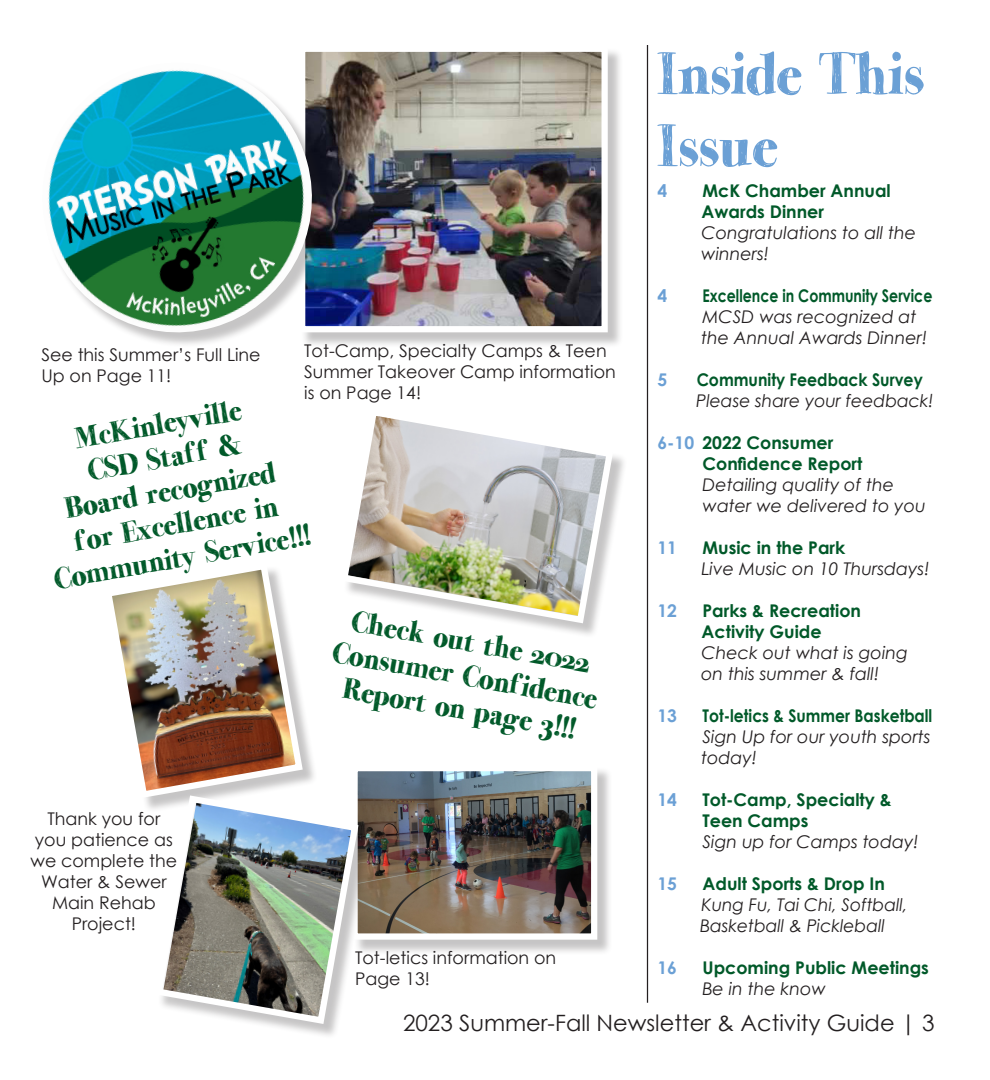
<style>
.page{position:relative;width:990px;height:1080px;background:#fff}
.page>*{position:absolute;margin:0;border:0;box-sizing:border-box;transform-origin:0 0}
.t1{font:60px/72px "Moms Diner";color:#6ba0d5}
.t2{font:30px/33.8px "Moms Diner";color:#005929;text-align:center}
.t3{font:22.5px "Century Gothic";color:#231f20}
.t4{font:italic 17.5px "Century Gothic";color:#231f20}
.t5{font:17.5px/21px "Century Gothic";color:#231f20}
.t6{font:700 17.5px/21px "Century Gothic";color:#005929}
.t7{font:700 17.5px/21px "Century Gothic";color:#005929;scale:.81 1}
.t8{font:700 17.5px "Century Gothic";color:#005929;scale:.89 1}
.t9{font:700 17.5px "Century Gothic";color:#005929;scale:.9 1}
.t10{font:700 17.5px "Century Gothic";color:#6ba0d5}
.s1{font-weight:400;font-style:italic;color:#231f20}
.s2{color:#6ba0d5}
</style>
<div class="page">
<div style="left:301px;top:48px;width:322px;height:300px;background:#231f20;opacity:.26"></div>
<img style="left:306px;top:53px;width:295px;height:272px">
<div style="left:299px;top:46px;width:309px;height:286px;border:6px solid #fff"></div>
<hr style="left:647px;top:45px;width:1px;height:958px;background:#231f20">
<div style="left:107px;top:565px;width:211px;height:248px;background:#231f20;opacity:.26"></div>
<img style="left:107px;top:565px;width:199px;height:237px">
<div style="left:353px;top:767px;width:260px;height:188px;background:#231f20;opacity:.26"></div>
<img style="left:358px;top:772px;width:232px;height:161px">
<div style="left:351px;top:765px;width:246px;height:175px;border:6px solid #fff"></div>
<div style="left:343px;top:411px;width:285px;height:227px;background:#231f20;opacity:.26"></div>
<img style="left:343px;top:411px;width:274px;height:216px">
<div style="left:157px;top:798px;width:216px;height:241px;background:#231f20;opacity:.26"></div>
<img style="left:151px;top:792px;width:211px;height:236px">
<img style="left:48px;top:63px;width:279px;height:284px">
<p class="t1" style="left:658px;top:43px;width:268px">Inside This<br>Issue</p>
<p class="t10" style="left:658px;top:177px;width:11px">4</p>
<p class="t6" style="left:702px;top:179px;width:190px">McK Chamber Annual</p>
<p class="t6" style="left:702px;top:200px;width:124px">Awards Dinner</p>
<p class="t4" style="left:702px;top:220px;width:216px">Congratulations to all the</p>
<p class="t4" style="left:701px;top:241px;width:69px">winners!</p>
<p class="t10" style="left:658px;top:282px;width:11px">4</p>
<p class="t7" style="left:702px;top:284px;width:285px">Excellence in Community Service<br><span class="s1">MCSD was recognized at</span></p>
<p class="t4" style="left:701px;top:325px;width:228px">the Annual Awards Dinner!</p>
<p class="t10" style="left:658px;top:366px;width:11px">5</p>
<p class="t9" style="left:697px;top:366px;width:253px">Community Feedback Survey</p>
<p class="t4" style="left:696px;top:388px;width:239px">Please share your feedback!</p>
<p class="t6" style="left:702px;top:431px;width:161px;text-indent:-45px"><span class="s2">6-10</span> 2022 Consumer<br>Confidence Report</p>
<p class="t4" style="left:702px;top:472px;width:193px">Detailing quality of the</p>
<p class="t4" style="left:702px;top:493px;width:225px">water we delivered to you</p>
<p class="t10" style="left:658px;top:534px;width:21px">11</p>
<p class="t6" style="left:702px;top:536px;width:144px">Music in the Park</p>
<p class="t4" style="left:702px;top:556px;width:230px">Live Music on 10 Thursdays!</p>
<p class="t10" style="left:658px;top:597px;width:21px">12</p>
<p class="t6" style="left:702px;top:599px;width:208px">Parks &amp; Recreation<br>Activity Guide<br><span class="s1">Check out what is going</span></p>
<p class="t4" style="left:701px;top:661px;width:180px">on this summer &amp; fall!</p>
<p class="t10" style="left:658px;top:702px;width:21px">13</p>
<p class="t8" style="left:702px;top:702px;width:260px">Tot-letics &amp; Summer Basketball</p>
<p class="t4" style="left:702px;top:724px;width:230px">Sign Up for our youth sports</p>
<p class="t4" style="left:701px;top:745px;width:57px">today!</p>
<p class="t10" style="left:658px;top:786px;width:21px">14</p>
<p class="t6" style="left:702px;top:788px;width:191px">Tot-Camp, Specialty &amp;</p>
<p class="t6" style="left:702px;top:809px;width:108px">Teen Camps</p>
<p class="t4" style="left:702px;top:829px;width:218px">Sign up for Camps today!</p>
<p class="t10" style="left:658px;top:870px;width:21px">15</p>
<p class="t6" style="left:702px;top:872px;width:184px">Adult Sports &amp; Drop In</p>
<p class="t4" style="left:702px;top:892px;width:208px">Kung Fu, Tai Chi, Softball,</p>
<p class="t4" style="left:700px;top:913px;width:186px">Basketball &amp; Pickleball</p>
<p class="t10" style="left:658px;top:954px;width:21px">16</p>
<p class="t6" style="left:702px;top:956px;width:228px">Upcoming Public Meetings</p>
<p class="t4" style="left:702px;top:976px;width:125px">Be in the know</p>
<p class="t3" style="left:403px;top:1007px;width:533px">2023 Summer-Fall Newsletter &amp; Activity Guide | 3</p>
<p class="t5" style="left:304px;top:340px;width:313px">Tot-Camp, Specialty Camps &amp; Teen<br>Summer Takeover Camp information is on Page 14!</p>
<p class="t5" style="left:41px;top:343px;width:221px">See this Summer’s Full Line<br>Up on Page 11!</p>
<p class="t2" style="left:28px;top:433px;width:261px;rotate:-10deg">McKinleyville<br>CSD Staff &amp;<br>Board recognized for Excellence in<br>Community Service!!!</p>
<p class="t2" style="left:341px;top:605px;width:270px;rotate:10deg">Check out the 2022<br>Consumer Confidence<br>Report on page 3!!!</p>
<p class="t5" style="left:31px;top:808px;width:148px;text-align:center">Thank you for you patience as we complete the<br>Water &amp; Sewer<br>Main Rehab<br>Project!</p>
<p class="t5" style="left:355px;top:947px;width:203px">Tot-letics information on<br>Page 13!</p>
</div>
